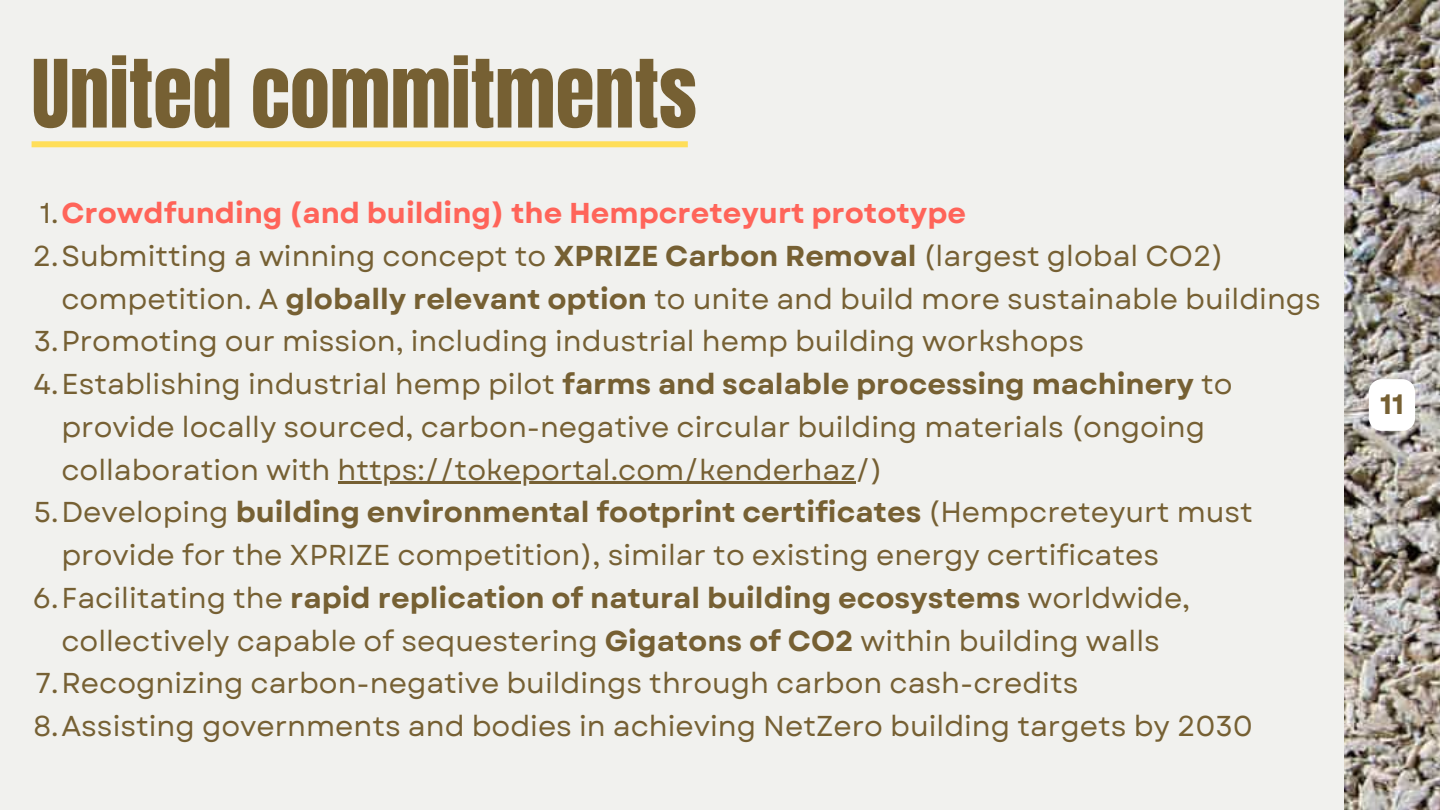
<style>
.page{position:relative;width:1440px;height:810px;background:#f1f1ee}
.page>*{position:absolute;margin:0;border:0;box-sizing:border-box;transform-origin:0 0}
.t1{font:80px "Anton";color:#766033}
.t2{font:28.7px/42.8px "Garet";color:#766033}
.t3{font:700 28.7px "Garet";color:#ff6459}
.t4{font:700 28px "Garet";color:#766033}
.s1{font-weight:400;color:#766033}
.s2{font-weight:700}
</style>
<div class="page">
<hr style="left:338px;top:481px;width:518px;height:2px;background:#766033">
<div style="left:32px;top:141px;width:656px;height:6px;background:#ffde59"></div>
<img style="left:1344px;top:0;width:96px;height:810px">
<svg style="left:1369px;top:379px;width:46px;height:52px;background:#f9f9f9"></svg>
<p class="t1" style="left:32px;top:37px;width:667px">United commitments</p>
<p class="t3" style="left:40px;top:192px;width:928px"><span class="s1">1.</span>Crowdfunding (and building) the Hempcreteyurt prototype</p>
<p class="t2" style="left:61px;top:234px;width:1261px;text-indent:-29px">2.Submitting a winning concept to <span class="s2">XPRIZE Carbon Removal</span> (largest global CO2) competition. A <span class="s2">globally relevant option</span> to unite and build more sustainable buildings</p>
<p class="t2" style="left:34px;top:320px;width:1052px">3.Promoting our mission, including industrial hemp building workshops</p>
<p class="t2" style="left:61px;top:363px;width:1173px;text-indent:-28px">4.Establishing industrial hemp pilot <span class="s2">farms and scalable processing machinery</span> to provide locally sourced, carbon-negative circular building materials (ongoing collaboration with https://tokeportal.com/kenderhaz/)</p>
<p class="t2" style="left:61px;top:491px;width:1193px;text-indent:-28px">5.Developing <span class="s2">building environmental footprint certificates</span> (Hempcreteyurt must provide for the XPRIZE competition), similar to existing energy certificates</p>
<p class="t2" style="left:33px;top:576px;width:1159px;text-align:center">6.Facilitating the <span class="s2">rapid replication of natural building ecosystems</span> worldwide, collectively capable of sequestering <span class="s2">Gigatons of CO2</span> within building walls</p>
<p class="t2" style="left:36px;top:662px;width:1044px">7.Recognizing carbon-negative buildings through carbon cash-credits</p>
<p class="t2" style="left:33px;top:705px;width:1221px">8.Assisting governments and bodies in achieving NetZero building targets by 2030</p>
<p class="t4" style="left:1380px;top:384px;width:25px">11</p>
</div>
